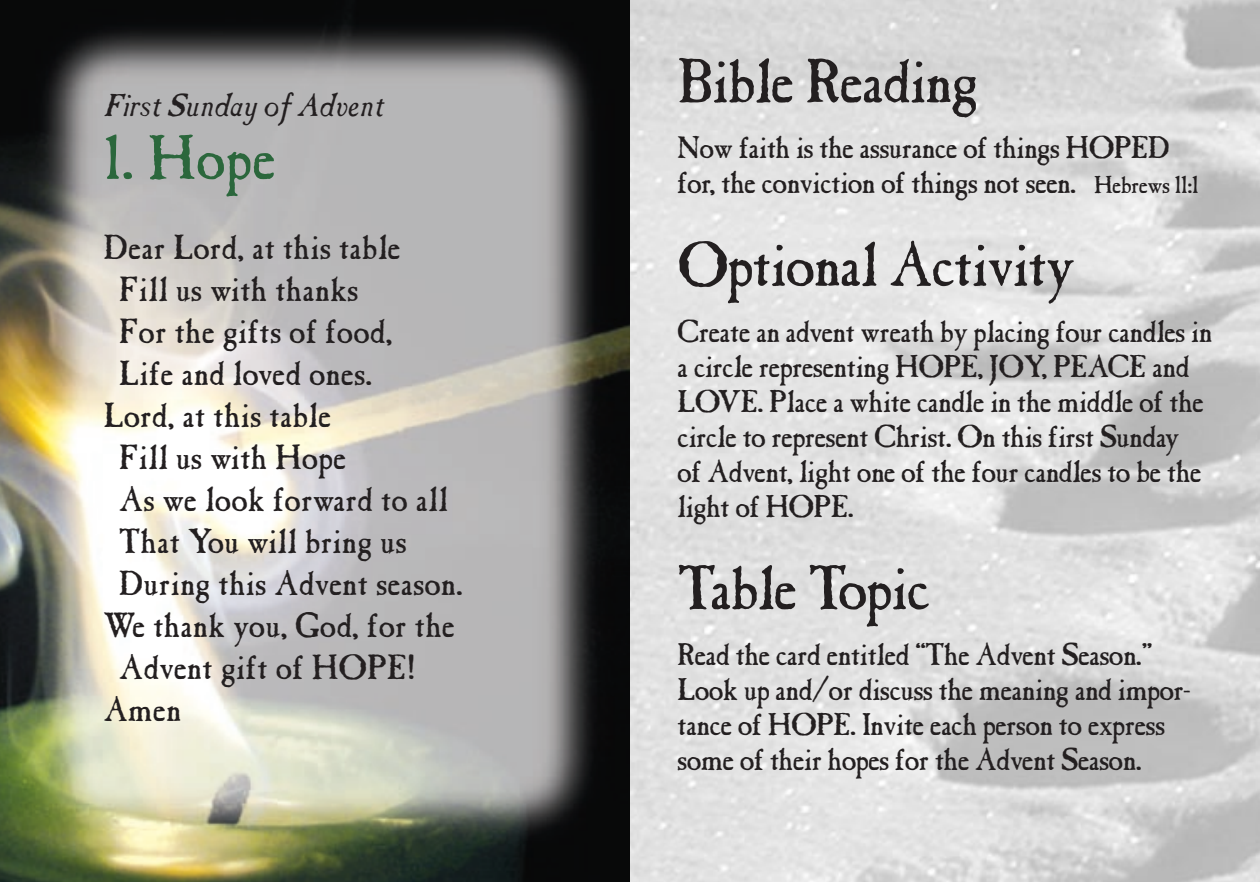
<style>
.page{position:relative;width:1260px;height:882px;background:#fff}
.page>*{position:absolute;margin:0;border:0;box-sizing:border-box;transform-origin:0 0}
.t1{font:63px "Caslon Antique";letter-spacing:-.025em;color:#231f20}
.t2{font:63px "Caslon Antique";color:#2b673c}
.t3{font:35px "Caslon Antique";color:#231f20}
.t4{font:31.5px/35px "Caslon Antique";letter-spacing:-.025em;color:#231f20}
.t5{font:italic 31.5px "Caslon Antique";color:#231f20}
.s1{font-size:24.5px}
</style>
<div class="page">
<img style="left:0;top:0;width:630px;height:882px">
<p class="t5" style="left:103px;top:87px;width:281px">First Sunday of Advent</p>
<p class="t2" style="left:103px;top:121px;width:174px">1. Hope</p>
<p class="t3" style="left:103px;top:226px;width:299px">Dear Lord, at this table</p>
<p class="t3" style="left:119px;top:268px;width:241px">Fill us with thanks</p>
<p class="t3" style="left:119px;top:310px;width:275px">For the gifts of food,</p>
<p class="t3" style="left:119px;top:352px;width:255px">Life and loved ones.</p>
<p class="t3" style="left:103px;top:394px;width:229px">Lord, at this table</p>
<p class="t3" style="left:119px;top:436px;width:229px">Fill us with Hope</p>
<p class="t3" style="left:119px;top:478px;width:331px">As we look forward to all</p>
<p class="t3" style="left:119px;top:520px;width:289px">That You will bring us</p>
<p class="t3" style="left:119px;top:562px;width:346px">During this Advent season.</p>
<p class="t3" style="left:103px;top:604px;width:353px">We thank you, God, for the</p>
<p class="t3" style="left:119px;top:646px;width:298px">Advent gift of HOPE!</p>
<p class="t3" style="left:103px;top:688px;width:79px">Amen</p>
<p class="t1" style="left:677px;top:44px;width:303px">Bible Reading</p>
<p class="t4" style="left:677px;top:131px;width:523px">Now faith is the assurance of things HOPED for, the conviction of things not seen. <span class="s1">Hebrews 11:1</span></p>
<p class="t1" style="left:677px;top:227px;width:400px">Optional Activity</p>
<p class="t4" style="left:677px;top:315px;width:537px">Create an advent wreath by placing four candles in a circle representing HOPE, JOY, PEACE and LOVE. Place a white candle in the middle of the circle to represent Christ. On this first Sunday<br>of Advent, light one of the four candles to be the light of HOPE.</p>
<p class="t1" style="left:677px;top:551px;width:255px">Table Topic</p>
<p class="t4" style="left:677px;top:638px;width:515px">Read the card entitled “The Advent Season.” Look up and/or discuss the meaning and impor&shy;tance of HOPE. Invite each person to express some of their hopes for the Advent Season.</p>
</div>
